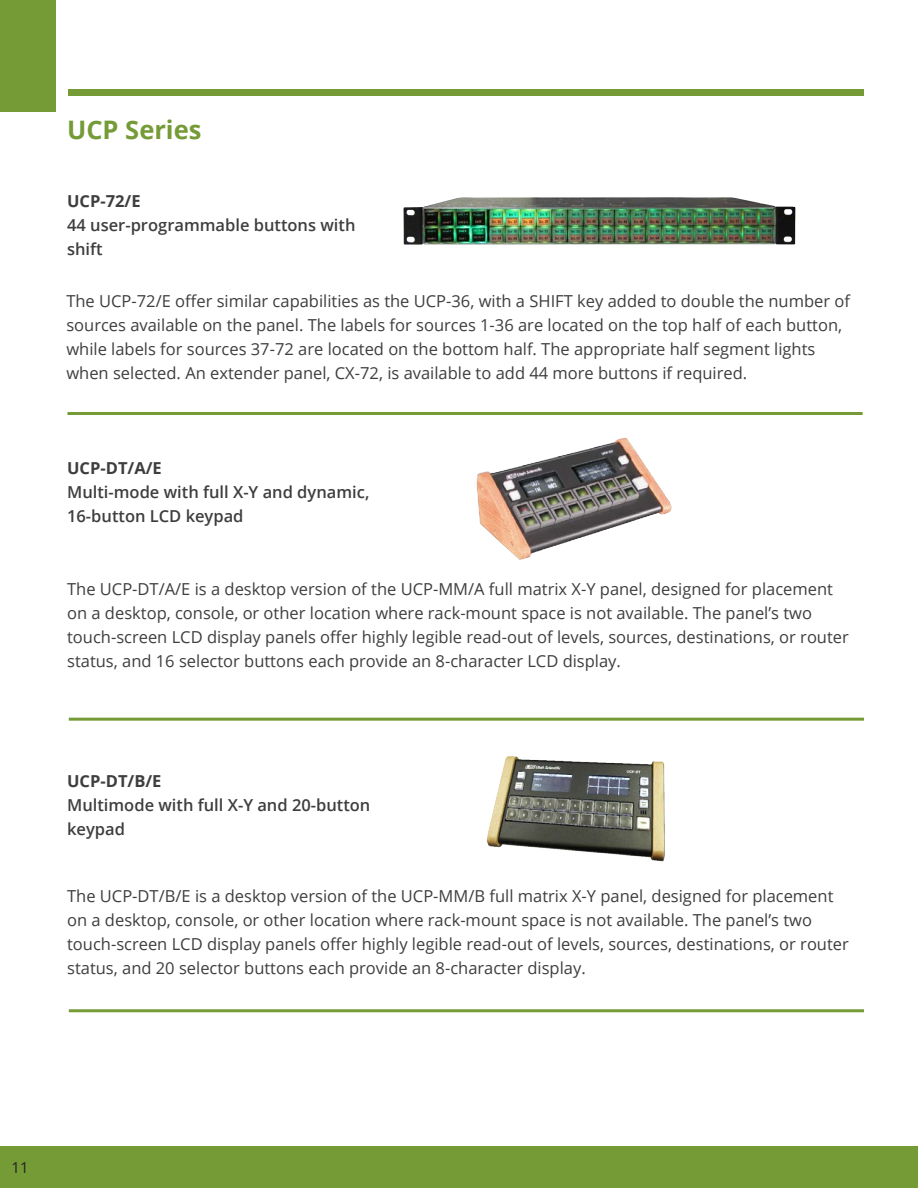
<style>
.page{position:relative;width:918px;height:1188px;background:#fff}
.page>*{position:absolute;margin:0;border:0;box-sizing:border-box;transform-origin:0 0}
.t1{font:700 25.5px "Open Sans";color:#759b37}
.t2{font:16.5px/24px "Open Sans";color:#3e3e3f}
.t3{font:600 16.5px/24px "Open Sans";color:#3e3e3f}
.t4{font:700 16.5px "Open Sans";color:#3e3e3f}
.t5{font:15px "Open Sans";color:#231f20}
</style>
<div class="page">
<div style="left:0;top:1147px;width:918px;height:41px;background:#759b37"></div>
<div style="left:0;top:0;width:56px;height:111px;background:#759b37"></div>
<div style="left:68px;top:89px;width:795px;height:6px;background:#759b37"></div>
<hr style="left:67px;top:412px;width:796px;height:3px;background:#759b37">
<hr style="left:69px;top:718px;width:795px;height:3px;background:#759b37">
<img style="left:474px;top:437px;width:198px;height:123px">
<hr style="left:69px;top:1009px;width:795px;height:3px;background:#759b37">
<img style="left:486px;top:756px;width:179px;height:106px">
<img style="left:403px;top:197px;width:393px;height:48px">
<p class="t1" style="left:67px;top:112px;width:136px">UCP Series</p>
<p class="t4" style="left:67px;top:190px;width:75px">UCP-72/E</p>
<p class="t3" style="left:67px;top:213px;width:290px">44 user-programmable buttons with shift</p>
<p class="t2" style="left:66px;top:289px;width:785px">The UCP-72/E offer similar capabilities as the UCP-36, with a SHIFT key added to double the number of sources available on the panel. The labels for sources 1-36 are located on the top half of each button, while labels for sources 37-72 are located on the bottom half. The appropriate half segment lights when selected. An extender panel, CX-72, is available to add 44 more buttons if required.</p>
<p class="t4" style="left:67px;top:456px;width:96px">UCP-DT/A/E</p>
<p class="t3" style="left:67px;top:480px;width:304px">Multi-mode with full X-Y and dynamic,<br>16-button LCD keypad</p>
<p class="t2" style="left:67px;top:577px;width:783px">The UCP-DT/A/E is a desktop version of the UCP-MM/A full matrix X-Y panel, designed for placement on a desktop, console, or other location where rack-mount space is not available. The panel’s two touch-screen LCD display panels offer highly legible read-out of levels, sources, destinations, or router status, and 16 selector buttons each provide an 8-character LCD display.</p>
<p class="t4" style="left:67px;top:770px;width:96px">UCP-DT/B/E</p>
<p class="t3" style="left:67px;top:793px;width:305px">Multimode with full X-Y and 20-button keypad</p>
<p class="t2" style="left:67px;top:883px;width:783px">The UCP-DT/B/E is a desktop version of the UCP-MM/B full matrix X-Y panel, designed for placement on a desktop, console, or other location where rack-mount space is not available. The panel’s two touch-screen LCD display panels offer highly legible read-out of levels, sources, destinations, or router status, and 20 selector buttons each provide an 8-character display.</p>
<p class="t5" style="left:12px;top:1157px;width:19px">11</p>
</div>
